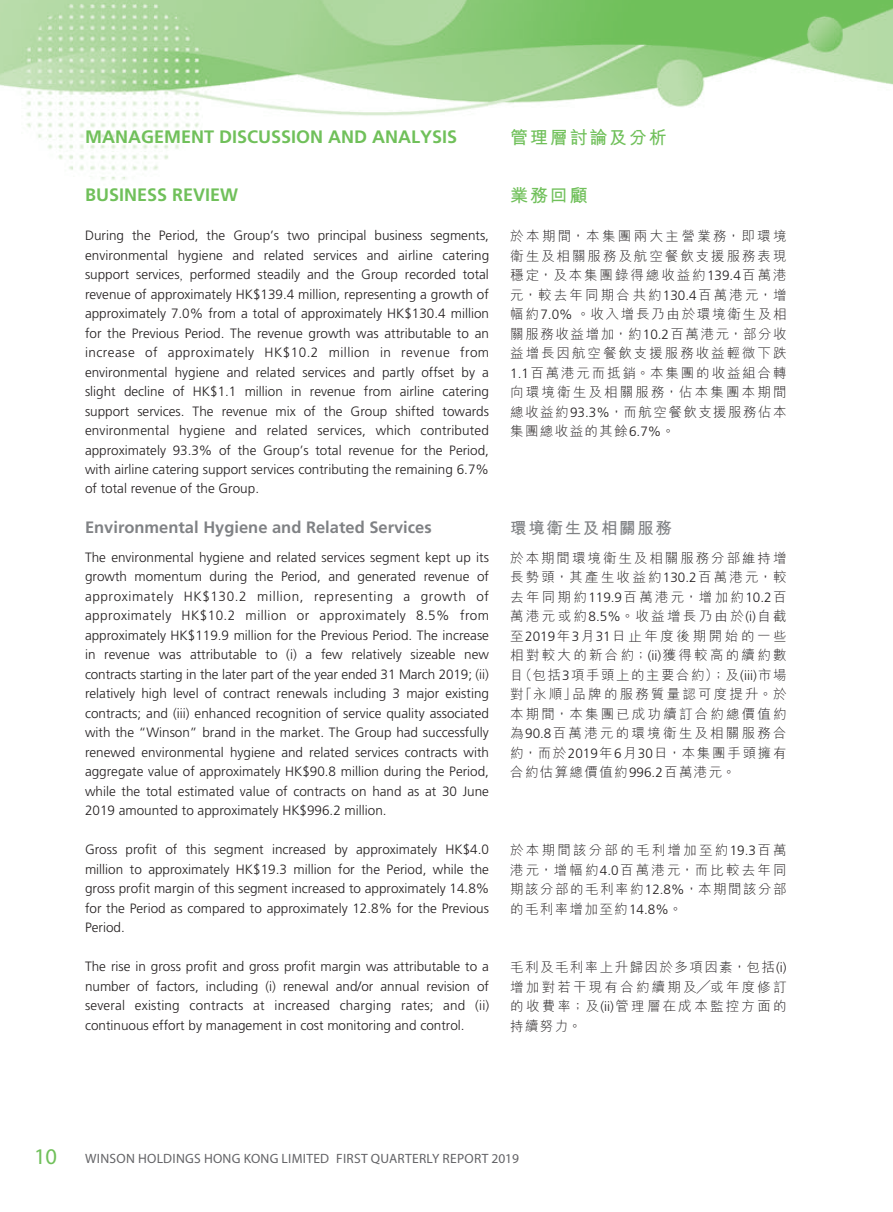
<style>
.page{position:relative;width:893px;height:1212px;background:#fff}
.page>*{position:absolute;margin:0;border:0;box-sizing:border-box;transform-origin:0 0}
.t1{font:700 18px "Frutiger LT Std";color:#70c05a}
.t2{font:700 18px "M Hei HK";letter-spacing:.1em;color:#70c05a}
.t3{font:700 16.5px "Frutiger LT Std";color:#808285}
.t4{font:700 16.5px "M Hei HK";letter-spacing:.1em;color:#808285}
.t5{font:300 13.5px/19.5px "Frutiger LT Std";color:#231f20;text-align:justify}
.t6{font:300 13.5px/19.5px "M Hei HK";letter-spacing:.16em;color:#231f20;text-align:justify}
.t7{font:13.5px "Myriad Pro";letter-spacing:.02em;color:#636366}
.s1{font-family:"Adobe Ming Std"}
.s2{font-family:"Frutiger LT Std"}
.s3{font-size:22.5px;color:#70c05a}
</style>
<div class="page">
<img style="left:0;top:0;width:893px;height:180px">
<h1 class="t1" style="left:85px;top:126px;width:374px">MANAGEMENT DISCUSSION AND ANALYSIS</h1>
<h1 class="t1" style="left:85px;top:184px;width:155px">BUSINESS REVIEW</h1>
<p class="t5" style="left:85px;top:226px;width:406px">During the Period, the Group’s two principal business segments, environmental hygiene and related services and airline catering support services<span class="s1">,</span> performed steadily and the Group recorded total revenue of approximately HK$139.4 million, representing a growth of approximately 7.0% from a total of approximately HK$130.4 million for the Previous Period. The revenue growth was attributable to an increase of approximately HK$10.2 million in revenue from environmental hygiene and related services and partly offset by a slight decline of HK$1.1 million in revenue from airline catering support services. The revenue mix of the Group shifted towards environmental hygiene and related services, which contributed approximately 93.3% of the Group’s total revenue for the Period, with airline catering support services contributing the remaining 6.7% of total revenue of the Group.</p>
<p class="t3" style="left:85px;top:517px;width:348px">Environmental Hygiene and Related Services</p>
<p class="t5" style="left:85px;top:548px;width:406px">The environmental hygiene and related services segment kept up its growth momentum during the Period, and generated revenue of approximately HK$130.2 million, representing a growth of approximately HK$10.2 million or approximately 8.5% from approximately HK$119.9 million for the Previous Period. The increase in revenue was attributable to (i) a few relatively sizeable new contracts starting in the later part of the year ended 31 March 2019; (ii) relatively high level of contract renewals including 3 major existing contracts; and (iii) enhanced recognition of service quality associated with the “Winson” brand in the market. The Group had successfully renewed environmental hygiene and related services contracts with aggregate value of approximately HK$90.8 million during the Period, while the total estimated value of contracts on hand as at 30 June 2019 amounted to approximately HK$996.2 million.</p>
<p class="t5" style="left:85px;top:840px;width:406px">Gross profit of this segment increased by approximately HK$4.0 million to approximately HK$19.3 million for the Period, while the gross profit margin of this segment increased to approximately 14.8% for the Period as compared to approximately 12.8% for the Previous Period.</p>
<p class="t5" style="left:85px;top:957px;width:406px">The rise in gross profit and gross profit margin was attributable to a number of factors, including (i) renewal and/or annual revision of several existing contracts at increased charging rates; and (ii) continuous effort by management in cost monitoring and control.</p>
<h1 class="t2" style="left:510px;top:124px;width:158px">管理層討論及分析</h1>
<h1 class="t2" style="left:510px;top:182px;width:79px">業務回顧</h1>
<p class="t6" style="left:510px;top:226px;width:278px">於本期間，本集團兩大主營業務，即環境衛生及相關服務及航空餐飲支援服務表現穩定，及本集團錄得總收益約<span class="s2">139.4</span>百萬港元，較去年同期合共約<span class="s2">130.4</span>百萬港元，增幅約<span class="s2">7.0%</span> 。收入增長乃由於環境衛生及相關服務收益增加，約<span class="s2">10.2</span>百萬港元，部分收益增長因航空餐飲支援服務收益輕微下跌<span class="s2">1.1</span>百萬港元而抵銷。本集團的收益組合轉向環境衛生及相關服務，佔本集團本期間總收益約<span class="s2">93.3%</span>，而航空餐飲支援服務佔本集團總收益的其餘<span class="s2">6.7%</span>。</p>
<p class="t4" style="left:510px;top:516px;width:163px">環境衛生及相關服務</p>
<p class="t6" style="left:510px;top:548px;width:278px">於本期間環境衛生及相關服務分部維持增長勢頭，其產生收益約<span class="s2">130.2</span>百萬港元，較去年同期約<span class="s2">119.9</span>百萬港元，增加約<span class="s2">10.2</span>百萬港元或約<span class="s2">8.5%</span>。收益增長乃由於<span class="s2">(i)</span>自截至<span class="s2">2019</span>年<span class="s2">3</span>月<span class="s2">31</span>日止年度後期開始的一些相對較大的新合約；<span class="s2">(ii)</span>獲得較高的續約數目（包括<span class="s2">3</span>項手頭上的主要合約）；及<span class="s2">(iii)</span>市場對「永順」品牌的服務質量認可度提升。於本期間，本集團已成功續訂合約總價值約為<span class="s2">90.8</span>百萬港元的環境衛生及相關服務合約，而於<span class="s2">2019</span>年<span class="s2">6</span>月<span class="s2">30</span>日，本集團手頭擁有合約估算總價值約<span class="s2">996.2</span>百萬港元。</p>
<p class="t6" style="left:510px;top:840px;width:278px">於本期間該分部的毛利增加至約<span class="s2">19.3</span>百萬港元，增幅約<span class="s2">4.0</span>百萬港元，而比較去年同期該分部的毛利率約<span class="s2">12.8%</span>，本期間該分部的毛利率增加至約<span class="s2">14.8%</span>。</p>
<p class="t6" style="left:510px;top:957px;width:278px">毛利及毛利率上升歸因於多項因素，包括<span class="s2">(i)</span>增加對若干現有合約續期及╱或年度修訂的收費率；及<span class="s2">(ii)</span>管理層在成本監控方面的持續努力。</p>
<p class="t7" style="left:34px;top:1150px;width:487px"><span class="s3">10</span> WINSON HOLDINGS HONG KONG LIMITED FIRST QUARTERLY REPORT 2019</p>
</div>
